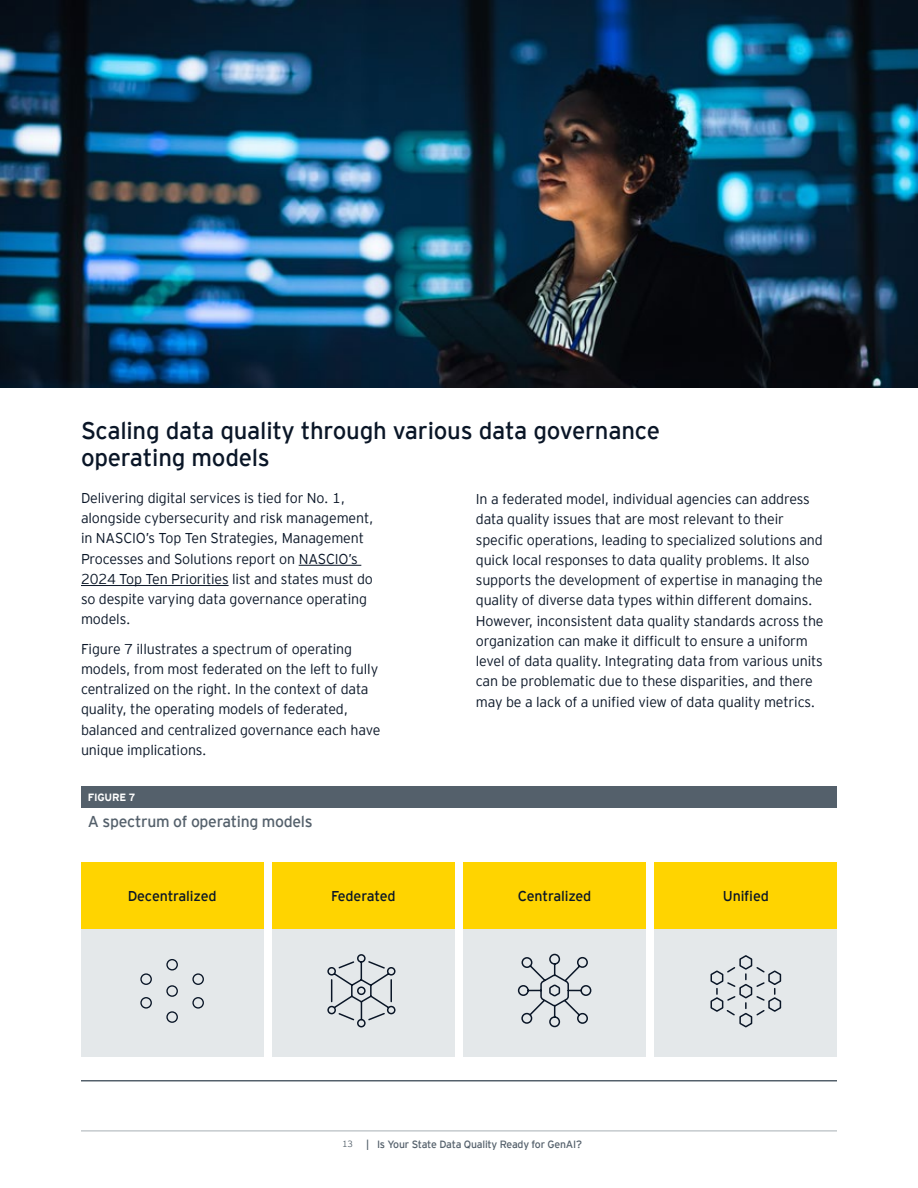
<style>
.page{position:relative;width:918px;height:1188px;background:#fff}
.page>*{position:absolute;margin:0;border:0;box-sizing:border-box;transform-origin:0 0}
.t1{font:24px/27px "EY Interstate";letter-spacing:-.01em;color:#0a1627}
.t2{font:15.75px "EY Interstate";letter-spacing:-.02em;color:#54606b}
.t3{font:300 14.25px/20.2px "EY Interstate";letter-spacing:-.01em;color:#0a1627}
.t4{font:14.25px "EY Interstate";letter-spacing:-.01em;color:#0a1627}
.t5{font:10.5px "EY Interstate";letter-spacing:-.02em;color:#54606b}
.t6{font:700 10.5px "EY Interstate";letter-spacing:-.02em;color:#fff}
.s1{font-weight:300;font-size:9px}
</style>
<div class="page">
<img style="left:0;top:0;width:918px;height:388px">
<div style="left:81px;top:862px;width:182px;height:67px;background:#ffd400"></div>
<div style="left:272px;top:862px;width:183px;height:67px;background:#ffd400"></div>
<div style="left:463px;top:862px;width:183px;height:67px;background:#ffd400"></div>
<div style="left:655px;top:862px;width:182px;height:67px;background:#ffd400"></div>
<hr style="left:81px;top:1131px;width:756px;height:1px;background:#a7afb5">
<div style="left:655px;top:929px;width:182px;height:127px;background:#e4e8ea"></div>
<div style="left:463px;top:929px;width:183px;height:127px;background:#e4e8ea"></div>
<div style="left:272px;top:929px;width:183px;height:127px;background:#e4e8ea"></div>
<div style="left:81px;top:929px;width:182px;height:127px;background:#e4e8ea"></div>
<hr style="left:299px;top:565px;width:62px;height:1px;background:#0a1627">
<hr style="left:81px;top:585px;width:148px;height:1px;background:#0a1627">
<div style="left:81px;top:786px;width:756px;height:22px;background:#54606b"></div>
<hr style="left:81px;top:1080px;width:756px;height:2px;background:#54606b">
<svg style="left:327px;top:954px;width:69px;height:74px"></svg>
<svg style="left:517px;top:953px;width:75px;height:75px"></svg>
<svg style="left:710px;top:955px;width:72px;height:73px"></svg>
<div style="left:166px;top:959px;width:12px;height:12px;border:1px solid #0a1627;border-radius:50%"></div>
<div style="left:140px;top:973px;width:12px;height:12px;border:1px solid #0a1627;border-radius:50%"></div>
<div style="left:140px;top:997px;width:12px;height:12px;border:1px solid #0a1627;border-radius:50%"></div>
<div style="left:192px;top:973px;width:12px;height:12px;border:1px solid #0a1627;border-radius:50%"></div>
<div style="left:192px;top:997px;width:12px;height:12px;border:1px solid #0a1627;border-radius:50%"></div>
<div style="left:166px;top:1011px;width:12px;height:12px;border:1px solid #0a1627;border-radius:50%"></div>
<div style="left:166px;top:985px;width:12px;height:12px;border:1px solid #0a1627;border-radius:50%"></div>
<h1 class="t1" style="left:81px;top:415px;width:580px">Scaling data quality through various data governance operating models</h1>
<p class="t3" style="left:81px;top:487px;width:294px">Delivering digital services is tied for No. 1, alongside cybersecurity and risk management, in NASCIO’s Top Ten Strategies, Management Processes and Solutions report on NASCIO’s 2024 Top Ten Priorities list and states must do so despite varying data governance operating models.</p>
<p class="t3" style="left:81px;top:638px;width:301px">Figure 7 illustrates a spectrum of operating models, from most federated on the left to fully centralized on the right. In the context of data quality, the operating models of federated, balanced and centralized governance each have unique implications.</p>
<p class="t3" style="left:476px;top:488px;width:349px">In a federated model, individual agencies can address data quality issues that are most relevant to their specific operations, leading to specialized solutions and quick local responses to data quality problems. It also supports the development of expertise in managing the quality of diverse data types within different domains.<br>However, inconsistent data quality standards across the organization can make it difficult to ensure a uniform level of data quality. Integrating data from various units can be problematic due to these disparities, and there may be a lack of a unified view of data quality metrics.</p>
<p class="t6" style="left:88px;top:790px;width:49px">FIGURE 7</p>
<p class="t2" style="left:88px;top:811px;width:226px">A spectrum of operating models</p>
<p class="t4" style="left:128px;top:886px;width:90px">Decentralized</p>
<p class="t4" style="left:331px;top:886px;width:66px">Federated</p>
<p class="t4" style="left:518px;top:886px;width:75px">Centralized</p>
<p class="t4" style="left:723px;top:886px;width:48px">Unified</p>
<p class="t5" style="left:342px;top:1137px;width:241px"><span class="s1">13</span> | Is Your State Data Quality Ready for GenAI?</p>
</div>
